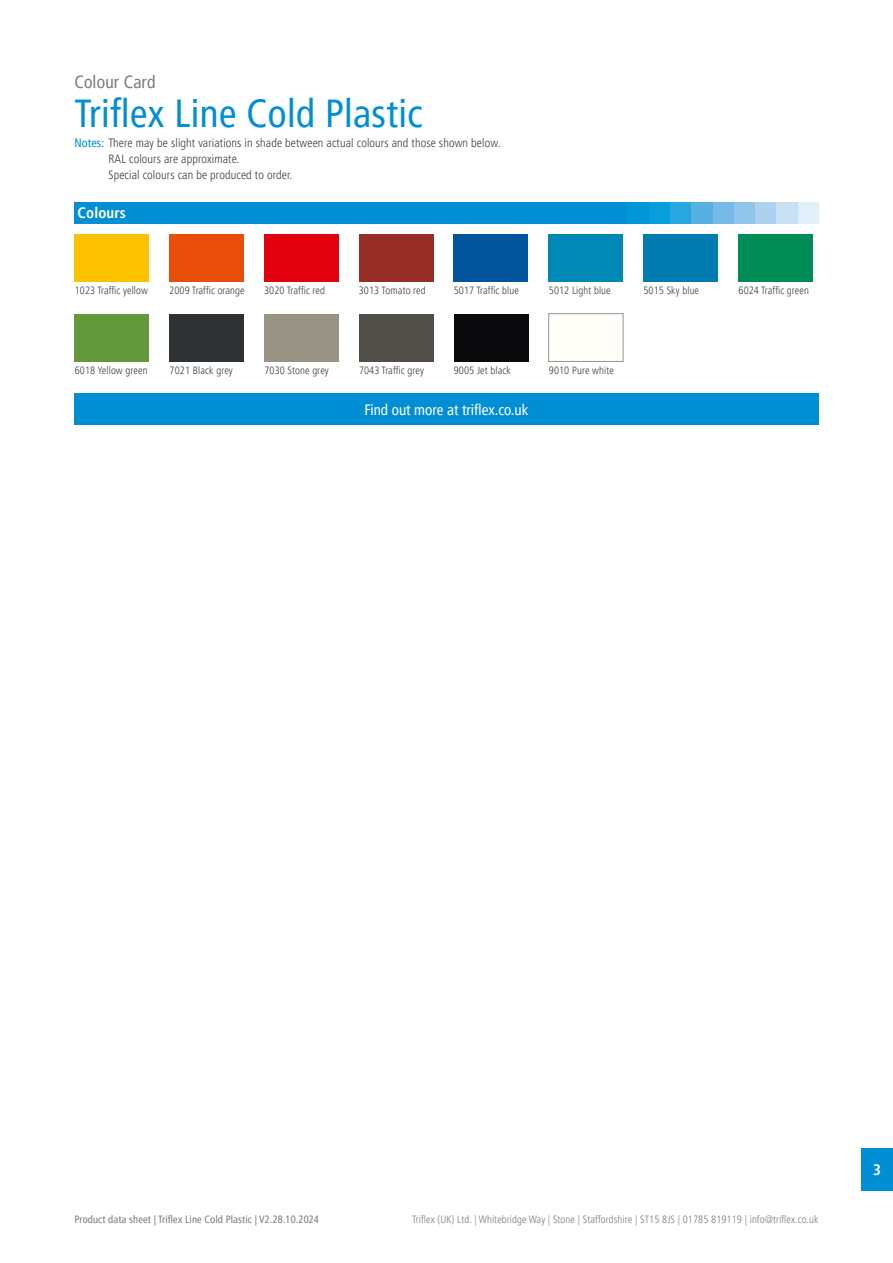
<style>
.page{position:relative;width:893px;height:1263px;background:#fff}
.page>*{position:absolute;margin:0;border:0;box-sizing:border-box;transform-origin:0 0}
.t1{font:condensed 39px "Frutiger LT Pro";letter-spacing:.01em;color:#008fd5}
.t2{font:condensed 17.55px "Frutiger LT Pro";letter-spacing:.01em;color:#7a7c7f}
.System_Build-up_Points{font:condensed 15px "Frutiger LT Pro";color:#fff}
.t3{font:700 condensed 15px "Frutiger LT Pro";letter-spacing:.01em;color:#fff}
.t4{font:300 condensed 12px "Frutiger LT Pro";letter-spacing:.01em;color:#3e3e3f}
.t5{font:300 condensed 10.5px "Frutiger LT Pro";letter-spacing:.01em;color:#3e3e3f}
.t6{font:300 condensed 10.5px "Frutiger LT Pro";letter-spacing:.01em;color:#7a7c7f}
.t7{font:condensed 10.5px "Frutiger LT Pro";letter-spacing:.01em;color:#7a7c7f}
.s1{font-weight:400;color:#008fd5}
</style>
<div class="page">
<div style="left:861px;top:1148px;width:32px;height:43px;background:#008fd5"></div>
<div style="left:169px;top:234px;width:75px;height:48px;background:#e94e0b"></div>
<div style="left:264px;top:234px;width:74px;height:48px;background:#e2000e"></div>
<div style="left:738px;top:234px;width:75px;height:48px;background:#008c57"></div>
<div style="left:264px;top:314px;width:75px;height:47px;background:#999385"></div>
<div style="left:359px;top:314px;width:74px;height:47px;background:#524f4a"></div>
<div style="left:454px;top:314px;width:74px;height:47px;background:#0a0a0d"></div>
<div style="left:74px;top:234px;width:75px;height:48px;background:#fcc200"></div>
<div style="left:74px;top:202px;width:745px;height:21px;background:#008fd5"></div>
<div style="left:797px;top:202px;width:22px;height:21px;background:#e1eff9"></div>
<div style="left:776px;top:202px;width:21px;height:21px;background:#c7e0f3"></div>
<div style="left:755px;top:202px;width:21px;height:21px;background:#acd2ef"></div>
<div style="left:733px;top:202px;width:22px;height:21px;background:#92c5ea"></div>
<div style="left:712px;top:202px;width:21px;height:21px;background:#76bae7"></div>
<div style="left:691px;top:202px;width:21px;height:21px;background:#57b0e2"></div>
<div style="left:670px;top:202px;width:21px;height:21px;background:#2aa6de"></div>
<div style="left:648px;top:202px;width:22px;height:21px;background:#069edb"></div>
<div style="left:627px;top:202px;width:21px;height:21px;background:#0096d8"></div>
<div style="left:454px;top:234px;width:74px;height:48px;background:#01559d"></div>
<div style="left:644px;top:234px;width:74px;height:48px;background:#007cb0"></div>
<div style="left:359px;top:234px;width:74px;height:48px;background:#972e25"></div>
<div style="left:549px;top:234px;width:74px;height:48px;background:#0089b6"></div>
<div style="left:75px;top:314px;width:74px;height:47px;background:#61993b"></div>
<div style="left:548px;top:313px;width:75px;height:49px;background:#fffef8;border:1px solid #939598"></div>
<div style="left:74px;top:393px;width:745px;height:32px;background:#008fd5"></div>
<div style="left:170px;top:314px;width:74px;height:47px;background:#2f3234"></div>
<p class="t2" style="left:74px;top:71px;width:83px">Colour Card</p>
<p class="t1" style="left:74px;top:90px;width:350px">Triflex Line Cold Plastic</p>
<p class="t4" style="left:74px;top:136px;width:428px"><span class="s1">Notes:</span> There may be slight variations in shade between actual colours and those shown below.</p>
<p class="t4" style="left:108px;top:152px;width:132px">RAL colours are approximate.</p>
<p class="t4" style="left:108px;top:168px;width:185px">Special colours can be produced to order.</p>
<p class="t3" style="left:78px;top:204px;width:50px">Colours</p>
<p class="t5" style="left:75px;top:284px;width:75px">1023 Traffic yellow</p>
<p class="t5" style="left:169px;top:284px;width:77px">2009 Traffic orange</p>
<p class="t5" style="left:264px;top:284px;width:62px">3020 Traffic red</p>
<p class="t5" style="left:738px;top:284px;width:72px">6024 Traffic green</p>
<p class="t5" style="left:359px;top:284px;width:68px">3013 Tomato red</p>
<p class="t5" style="left:454px;top:284px;width:67px">5017 Traffic blue</p>
<p class="t5" style="left:549px;top:284px;width:63px">5012 Light blue</p>
<p class="t5" style="left:643px;top:284px;width:57px">5015 Sky blue</p>
<p class="t5" style="left:264px;top:364px;width:66px">7030 Stone grey</p>
<p class="t5" style="left:359px;top:364px;width:66px">7043 Traffic grey</p>
<p class="t5" style="left:454px;top:364px;width:59px">9005 Jet black</p>
<p class="t5" style="left:75px;top:364px;width:74px">6018 Yellow green</p>
<p class="t5" style="left:549px;top:364px;width:66px">9010 Pure white</p>
<p class="System_Build-up_Points" style="left:365px;top:401px;width:165px">Find out more at triflex.co.uk</p>
<p class="t5" style="left:170px;top:364px;width:65px">7021 Black grey</p>
<p class="t7" style="left:74px;top:1213px;width:246px">Product data sheet | Triflex Line Cold Plastic | V2.28.10.2024</p>
<p class="t6" style="left:412px;top:1213px;width:408px">Triflex (UK) Ltd. | Whitebridge Way | Stone | Staffordshire | ST15 8JS | 01785 819119 | info@triflex.co.uk</p>
<p class="t3" style="left:873px;top:1161px;width:9px">3</p>
</div>
